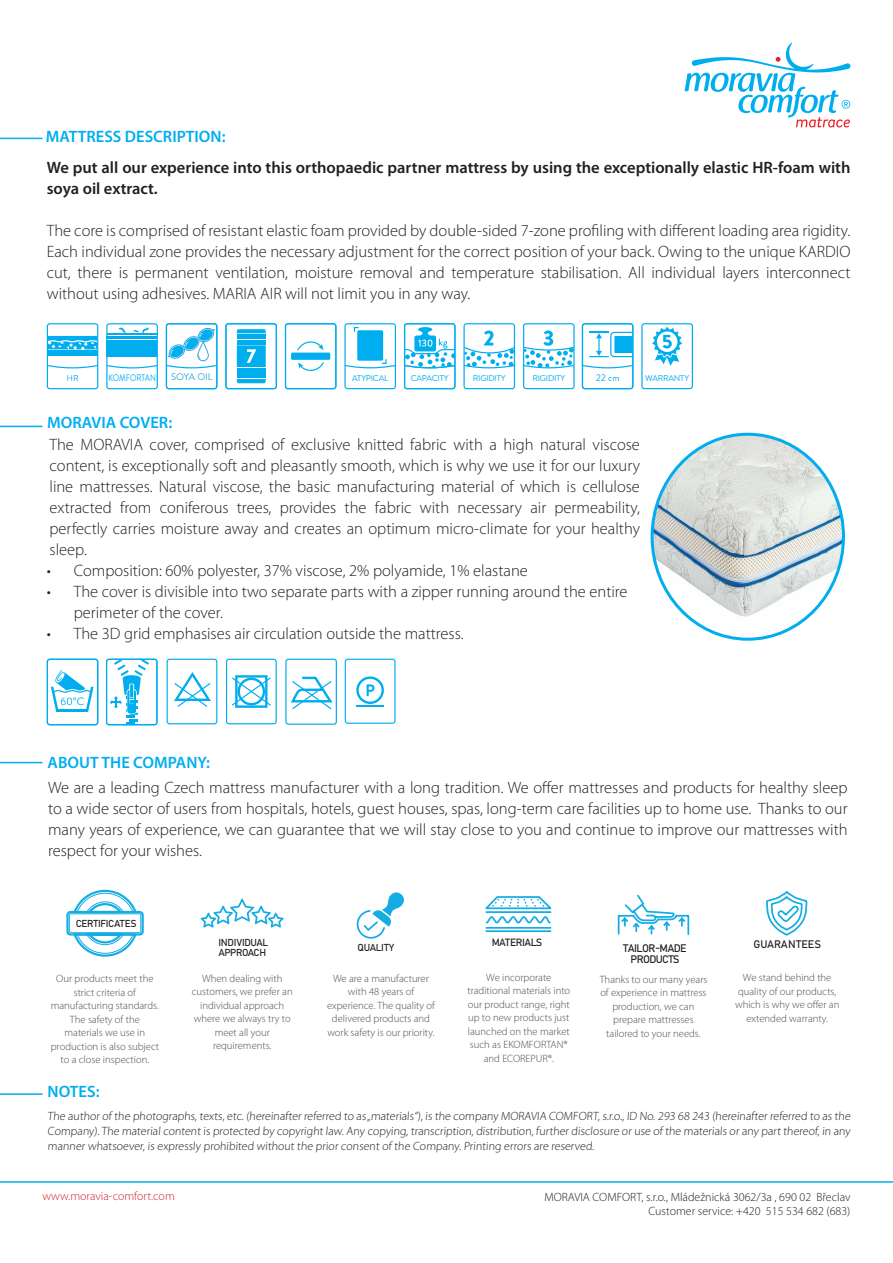
<style>
.page{position:relative;width:893px;height:1263px;background:#fff}
.page>*{position:absolute;margin:0;border:0;box-sizing:border-box;transform-origin:0 0}
.t1{font:300 16.5px/21px "Myriad Pro";color:#231f20;text-align:justify}
.t2{font:600 16.5px/21px "Myriad Pro";color:#231f20}
.t3{font:600 16.5px "Myriad Pro";color:#00aeef}
.t4{font:300 12px/15px "Myriad Pro";color:#231f20;text-align:right}
.t5{font:300 12px "Myriad Pro";color:#d1232a}
.t6{font:10.8px/10.4px "Bahnschrift";letter-spacing:-.06em;color:#231f20;text-align:center}
.t7{font:10.8px "Bahnschrift";color:#231f20}
.t8{font:300 10.65px/13.5px "Myriad Pro";color:#4b4e50;text-align:center}
.t9{font:10.35px "Bahnschrift";letter-spacing:-.045em;color:#231f20}
.t10{font:10.05px/10.4px "Bahnschrift";letter-spacing:-.035em;color:#231f20}
.t11{font:9.6px "Brandon Grotesque";color:#00aeef;scale:.8 1}
.t12{font:9.6px "Brandon Grotesque";color:#35a5dd}
.t13{font:8.4px "Brandon Grotesque";letter-spacing:-.025em;color:#00aeef}
</style>
<div class="page">
<hr style="left:0;top:1181px;width:893px;height:2px;background:#00aeef">
<hr style="left:0;top:1093px;width:43px;height:2px;background:#00aeef">
<hr style="left:0;top:762px;width:43px;height:1px;background:#00aeef">
<svg style="left:72px;top:889px;width:67px;height:68px"></svg>
<div style="left:66px;top:911px;width:78px;height:24px;border:2px solid #13ace3;border-radius:3px"></div>
<div style="left:69px;top:913px;width:72px;height:20px;border:1px solid #13ace3;border-radius:2px"></div>
<svg style="left:200px;top:898px;width:84px;height:30px"></svg>
<svg style="left:356px;top:892px;width:48px;height:47px"></svg>
<svg style="left:766px;top:891px;width:42px;height:45px"></svg>
<svg style="left:617px;top:894px;width:73px;height:41px"></svg>
<hr style="left:486px;top:930px;width:64px;height:2px;background:#13ace3">
<hr style="left:486px;top:927px;width:64px;height:2px;background:#13ace3">
<svg style="left:485px;top:896px;width:67px;height:28px"></svg>
<hr style="left:0;top:426px;width:43px;height:1px;background:#00aeef">
<hr style="left:0;top:138px;width:43px;height:1px;background:#00aeef">
<svg style="left:47px;top:659px;width:51px;height:66px"></svg>
<svg style="left:106px;top:659px;width:52px;height:66px"></svg>
<svg style="left:167px;top:659px;width:50px;height:65px"></svg>
<svg style="left:226px;top:659px;width:51px;height:66px"></svg>
<svg style="left:285px;top:659px;width:52px;height:66px"></svg>
<svg style="left:345px;top:659px;width:51px;height:65px"></svg>
<img style="left:652px;top:434px;width:191px;height:205px">
<svg style="left:47px;top:323px;width:51px;height:66px"></svg>
<svg style="left:106px;top:323px;width:52px;height:66px"></svg>
<svg style="left:166px;top:323px;width:51px;height:66px"></svg>
<svg style="left:225px;top:323px;width:52px;height:66px"></svg>
<hr style="left:237px;top:374px;width:29px;height:4px;background:#00aeef">
<svg style="left:285px;top:323px;width:51px;height:66px"></svg>
<svg style="left:344px;top:323px;width:52px;height:66px"></svg>
<svg style="left:404px;top:323px;width:52px;height:67px"></svg>
<svg style="left:463px;top:323px;width:52px;height:66px"></svg>
<svg style="left:523px;top:323px;width:52px;height:66px"></svg>
<svg style="left:582px;top:323px;width:54px;height:68px"></svg>
<svg style="left:582px;top:323px;width:51px;height:66px"></svg>
<svg style="left:641px;top:323px;width:52px;height:66px"></svg>
<svg style="left:685px;top:43px;width:165px;height:84px"></svg>
<p class="t3" style="left:46px;top:126px;width:181px">MATTRESS DESCRIPTION:</p>
<p class="t2" style="left:47px;top:156px;width:805px">We put all our experience into this orthopaedic partner mattress by using the exceptionally elastic HR-foam with soya oil extract.</p>
<p class="t1" style="left:47px;top:220px;width:805px">The core is comprised of resistant elastic foam provided by double-sided 7-zone profiling with different loading area rigidity.<br>Each individual zone provides the necessary adjustment for the correct position of your back. Owing to the unique KARDIO cut, there is permanent ventilation, moisture removal and temperature stabilisation. All individual layers interconnect without using adhesives. MARIA AIR will not limit you in any way.</p>
<p class="t11" style="left:109px;top:371px;width:61px">KOMFORTAN</p>
<p class="t12" style="left:171px;top:370px;width:43px">SOYA OIL</p>
<p class="t13" style="left:352px;top:372px;width:38px">ATYPICAL</p>
<p class="t13" style="left:411px;top:372px;width:39px">CAPACITY</p>
<p class="t13" style="left:473px;top:372px;width:34px">RIGIDITY</p>
<p class="t13" style="left:532px;top:372px;width:34px">RIGIDITY</p>
<p class="t13" style="left:645px;top:372px;width:45px">WARRANTY</p>
<p class="t3" style="left:47px;top:412px;width:127px">MORAVIA COVER:</p>
<p class="t1" style="left:50px;top:434px;width:592px">The MORAVIA cover, comprised of exclusive knitted fabric with a high natural viscose content, is exceptionally soft and pleasantly smooth, which is why we use it for our luxury line mattresses. Natural viscose, the basic manufacturing material of which is cellulose extracted from coniferous trees, provides the fabric with necessary air permeability, perfectly carries moisture away and creates an optimum micro-climate for your healthy sleep.</p>
<p class="t1" style="left:47px;top:560px;width:483px">• Composition: 60% polyester, 37% viscose, 2% polyamide, 1% elastane</p>
<p class="t1" style="left:74px;top:581px;width:555px;text-indent:-27px">• The cover is divisible into two separate parts with a zipper running around the entire perimeter of the cover.</p>
<p class="t1" style="left:47px;top:623px;width:418px">• The 3D grid emphasises air circulation outside the mattress.</p>
<p class="t3" style="left:48px;top:751px;width:164px">ABOUT THE COMPANY:</p>
<p class="t1" style="left:48px;top:777px;width:801px">We are a leading Czech mattress manufacturer with a long tradition. We offer mattresses and products for healthy sleep to a wide sector of users from hospitals, hotels, guest houses, spas, long-term care facilities up to home use. Thanks to our many years of experience, we can guarantee that we will stay close to you and continue to improve our mattresses with respect for your wishes.</p>
<p class="t10" style="left:76px;top:918px;width:62px">CERTIFICATES</p>
<p class="t8" style="left:51px;top:972px;width:110px">Our products meet the strict criteria of manufacturing standards.<br>The safety of the materials we use in production is also subject to a close inspection.</p>
<p class="t3" style="left:48px;top:1081px;width:53px">NOTES:</p>
<p class="t10" style="left:218px;top:937px;width:51px">INDIVIDUAL<br>APPROACH</p>
<p class="t8" style="left:192px;top:971px;width:102px">When dealing with customers, we prefer an individual approach where we always try to meet all your requirements.</p>
<p class="t10" style="left:358px;top:942px;width:38px">QUALITY</p>
<p class="t8" style="left:327px;top:971px;width:109px">We are a manufacturer with 48 years of experience. The quality of delivered products and work safety is our priority.</p>
<p class="t9" style="left:492px;top:934px;width:52px">MATERIALS</p>
<p class="t8" style="left:467px;top:970px;width:104px">We incorporate traditional materials into our product range, right up to new products just launched on the market such as EKOMFORTAN® and ECOREPUR®.</p>
<p class="t6" style="left:623px;top:943px;width:65px">TAILOR-MADE<br>PRODUCTS</p>
<p class="t8" style="left:600px;top:972px;width:109px">Thanks to our many years of experience in mattress production, we can prepare mattresses tailored to your needs.</p>
<p class="t7" style="left:753px;top:936px;width:69px">GUARANTEES</p>
<p class="t8" style="left:735px;top:971px;width:106px">We stand behind the quality of our products, which is why we o er an extended warranty.</p>
<p class="t4" style="left:48px;top:1108px;width:806px;text-align:justify">The author of the photographs, texts, etc. (hereinafter referred to as „materials“), is the company MORAVIA COMFORT, s.r.o., ID No. 293 68 243 (hereinafter referred to as the Company).The material content is protected by copyright law. Any copying, transcription, distribution, further disclosure or use of the materials or any part thereof, in any manner whatsoever, is expressly prohibited without the prior consent of the Company. Printing errors are reserved.</p>
<p class="t5" style="left:43px;top:1189px;width:134px">www.moravia-comfort.com</p>
<p class="t4" style="left:544px;top:1190px;width:307px;line-height:13.5px">MORAVIA COMFORT, s.r.o., Mládežnická 3062/3a , 690 02 Břeclav<br>Customer service: +420 515 534 682 (683)</p>
</div>
